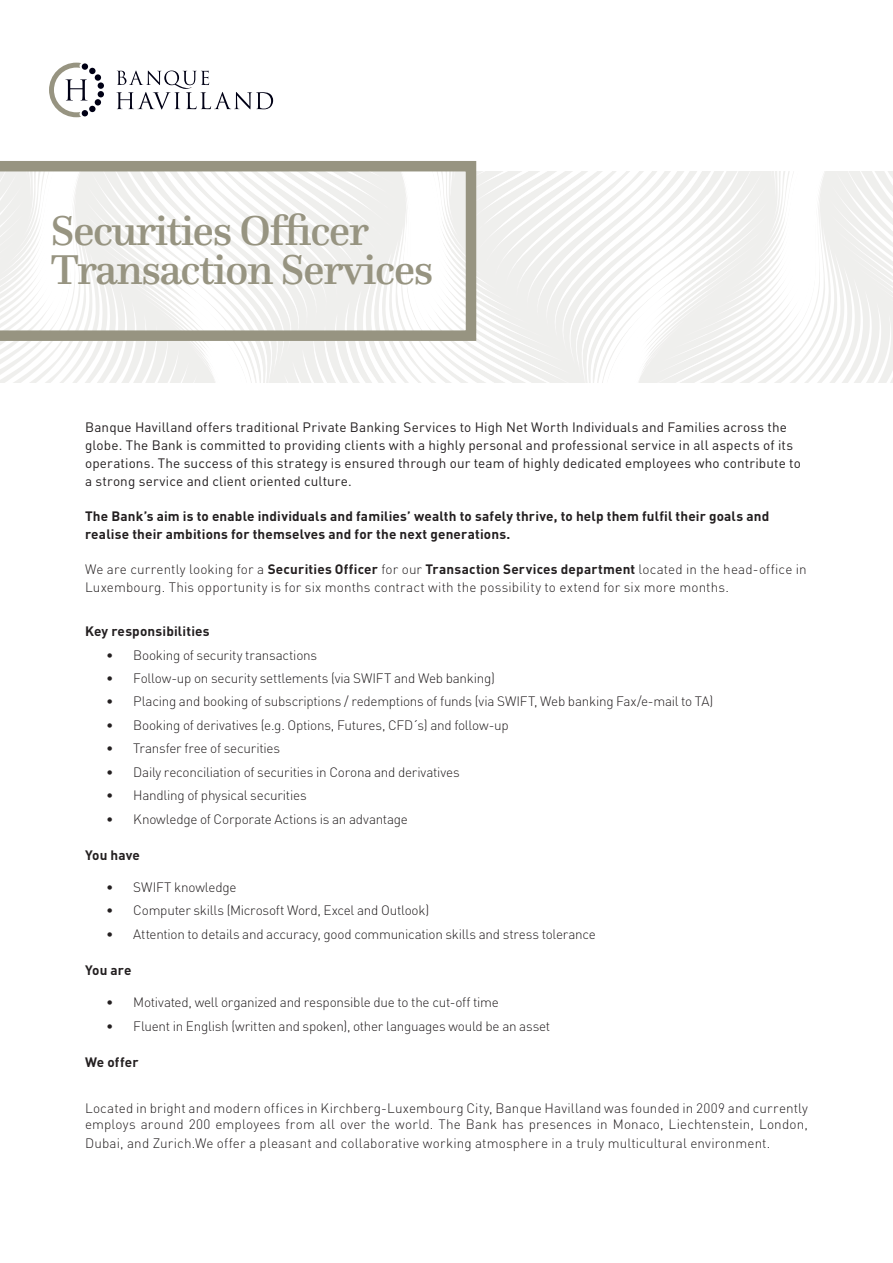
<style>
.page{position:relative;width:893px;height:1263px;background:#fff}
.page>*{position:absolute;margin:0;border:0;box-sizing:border-box;transform-origin:0 0}
.COVER_Headline{font:500 43.5px/39px "Questa";letter-spacing:-.03em;color:#979481}
.content{font:300 13.5px "DINOT";letter-spacing:-.01em;color:#231f20}
.content-2{font:300 13.5px/18px "DINOT";letter-spacing:.01em;color:#231f20}
.content-3{font:13.5px/18px "DINOT";letter-spacing:.01em;color:#231f20}
.content-4{font:700 13.5px/18px "DINOT";letter-spacing:.01em;color:#231f20}
.s1{font-weight:700}
</style>
<div class="page">
<svg style="left:0;top:171px;width:893px;height:211px"></svg>
<svg style="left:0;top:161px;width:476px;height:180px"></svg>
<div style="left:89px;top:68px;width:7px;height:6px;background:#000015;border-radius:50%"></div>
<div style="left:95px;top:74px;width:6px;height:7px;background:#000015;border-radius:50%"></div>
<div style="left:98px;top:82px;width:6px;height:7px;background:#000015;border-radius:50%"></div>
<svg style="left:98px;top:91px;width:6px;height:6px"></svg>
<div style="left:89px;top:106px;width:7px;height:6px;background:#000015;border-radius:50%"></div>
<svg style="left:49px;top:63px;width:39px;height:54px"></svg>
<div style="left:95px;top:99px;width:6px;height:7px;background:#000015;border-radius:50%"></div>
<svg style="left:116px;top:71px;width:157px;height:38px"></svg>
<p class="COVER_Headline" style="left:50px;top:210px;width:385px">Securities Officer<br>Transaction Services</p>
<p class="content-3" style="left:85px;top:418px;width:717px">Banque Havilland offers traditional Private Banking Services to High Net Worth Individuals and Families across the globe. The Bank is committed to providing clients with a highly personal and professional service in all aspects of its operations. The success of this strategy is ensured through our team of highly dedicated employees who contribute to a strong service and client oriented culture.</p>
<p class="content-4" style="left:85px;top:507px;width:686px">The Bank’s aim is to enable individuals and families’ wealth to safely thrive, to help them fulfil their goals and realise their ambitions for themselves and for the next generations.</p>
<p class="content-2" style="left:85px;top:560px;width:723px">We are currently looking for a <span class="s1">Securities Officer</span> for our <span class="s1">Transaction Services department</span> located in the head-office in<br>Luxembourg. This opportunity is for six months contract with the possibility to extend for six more months.</p>
<p class="content-4" style="left:85px;top:622px;width:126px">Key responsibilities</p>
<p class="content" style="left:106px;top:646px;width:212px">• Booking of security transactions</p>
<p class="content" style="left:106px;top:670px;width:390px">• Follow-up on security settlements (via SWIFT and Web banking)</p>
<p class="content" style="left:106px;top:693px;width:609px">• Placing and booking of subscriptions / redemptions of funds (via SWIFT, Web banking Fax/e-mail to TA)</p>
<p class="content" style="left:106px;top:717px;width:404px">• Booking of derivatives (e.g. Options, Futures, CFD´s) and follow-up</p>
<p class="content" style="left:106px;top:740px;width:175px">• Transfer free of securities</p>
<p class="content" style="left:106px;top:764px;width:355px">• Daily reconciliation of securities in Corona and derivatives</p>
<p class="content" style="left:106px;top:787px;width:202px">• Handling of physical securities</p>
<p class="content" style="left:106px;top:810px;width:303px">• Knowledge of Corporate Actions is an advantage</p>
<p class="content-4" style="left:85px;top:846px;width:56px">You have</p>
<p class="content" style="left:106px;top:879px;width:132px">• SWIFT knowledge</p>
<p class="content" style="left:106px;top:902px;width:324px">• Computer skills (Microsoft Word, Excel and Outlook)</p>
<p class="content" style="left:106px;top:926px;width:491px">• Attention to details and accuracy, good communication skills and stress tolerance</p>
<p class="content-4" style="left:85px;top:961px;width:48px">You are</p>
<p class="content" style="left:106px;top:994px;width:394px">• Motivated, well organized and responsible due to the cut-off time</p>
<p class="content" style="left:106px;top:1017px;width:445px">• Fluent in English (written and spoken), other languages would be an asset</p>
<p class="content-4" style="left:85px;top:1052px;width:55px">We offer</p>
<p class="content-2" style="left:85px;top:1100px;width:724px;line-height:16.2px">Located in bright and modern offices in Kirchberg-Luxembourg City, Banque Havilland was founded in 2009 and currently employs around 200 employees from all over the world. The Bank has presences in Monaco, Liechtenstein, London,</p>
<p class="content-2" style="left:85px;top:1134px;width:687px">Dubai, and Zurich.We offer a pleasant and collaborative working atmosphere in a truly multicultural environment.</p>
</div>
